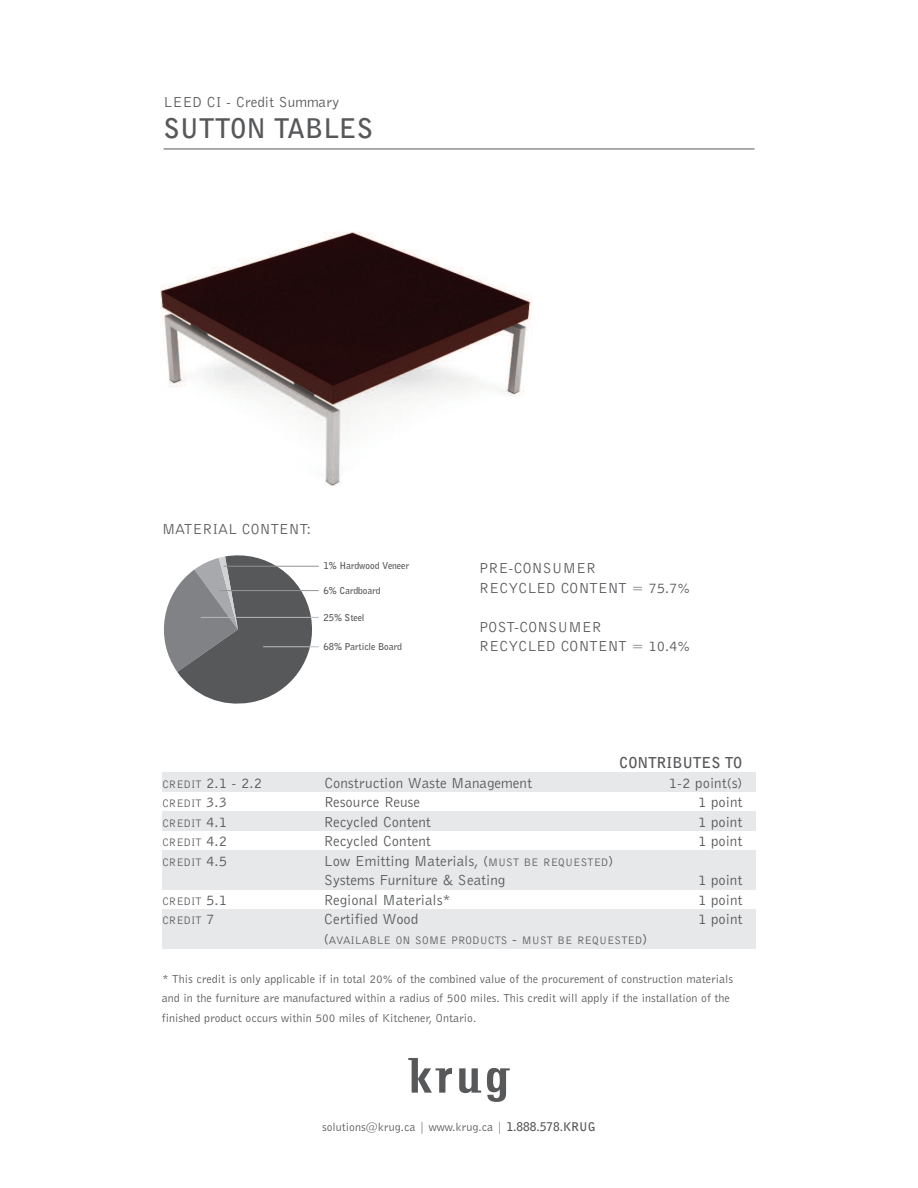
<style>
.page{position:relative;width:918px;height:1188px;background:#fff}
.page>*{position:absolute;margin:0;border:0;box-sizing:border-box;transform-origin:0 0}
.t1{font:700 27px "Bell Gothic BT";color:#57585a}
.t2{font:15px/19.5px "Bell Gothic BT";color:#57585a}
.t3{font:700 15px "Bell Gothic BT";color:#57585a}
.t4{font:12px/19.5px "Bell Gothic BT";color:#57585a}
.t5{font:11.25px "Bell Gothic BT";color:#57585a}
.t6{font:700 9.45px "Bell Gothic BT";color:#57585a}
.s1{font-size:11.25px}
.s2{font-size:15px}
.s3{font-weight:700}
</style>
<div class="page">
<svg style="left:408px;top:1058px;width:44px;height:35px"></svg>
<svg style="left:487px;top:1068px;width:23px;height:34px"></svg>
<svg style="left:459px;top:1068px;width:22px;height:25px"></svg>
<hr style="left:164px;top:149px;width:590px;height:1px;background:#57585a">
<img style="left:160px;top:232px;width:372px;height:254px">
<div style="left:162px;top:772px;width:594px;height:20px;background:#e7e8e9"></div>
<div style="left:162px;top:812px;width:594px;height:19px;background:#e7e8e9"></div>
<div style="left:162px;top:850px;width:594px;height:40px;background:#e7e8e9"></div>
<div style="left:162px;top:909px;width:594px;height:39px;background:#e7e8e9"></div>
<svg style="left:164px;top:555px;width:154px;height:149px"></svg>
<hr style="left:263px;top:647px;width:56px;height:1px;background:#bcbdc0">
<hr style="left:219px;top:590px;width:100px;height:1px;background:#939598">
<hr style="left:201px;top:617px;width:118px;height:1px;background:#b8b9bc">
<hr style="left:224px;top:566px;width:95px;height:1px;background:#919396">
<p class="t2" style="left:164px;top:93px;width:177px">LEED CI - Credit Summary</p>
<h1 class="t1" style="left:164px;top:118px;width:211px">SUTTON TABLES</h1>
<p class="t2" style="left:162px;top:520px;width:150px">MATERIAL CONTENT:</p>
<p class="t6" style="left:324px;top:562px;width:87px">1% Hardwood Veneer</p>
<p class="t6" style="left:324px;top:587px;width:59px">6% Cardboard</p>
<p class="t6" style="left:324px;top:614px;width:43px">25% Steel</p>
<p class="t6" style="left:324px;top:643px;width:80px">68% Particle Board</p>
<p class="t2" style="left:479px;top:559px;width:212px">PRE-CONSUMER<br>RECYCLED CONTENT = 75.7%</p>
<p class="t2" style="left:479px;top:618px;width:212px">POST-CONSUMER<br>RECYCLED CONTENT = 10.4%</p>
<p class="t3" style="left:619px;top:757px;width:125px">CONTRIBUTES TO</p>
<p class="t2" style="left:162px;top:774px;width:102px"><span class="s1">CREDIT</span> 2.1 - 2.2</p>
<p class="t2" style="left:324px;top:774px;width:210px">Construction Waste Management</p>
<p class="t2" style="left:669px;top:774px;width:75px">1-2 point(s)</p>
<p class="t5" style="left:162px;top:799px;width:67px">CREDIT <span class="s2">3.3</span></p>
<p class="t2" style="left:324px;top:793px;width:98px">Resource Reuse</p>
<p class="t2" style="left:698px;top:793px;width:46px">1 point</p>
<p class="t5" style="left:162px;top:819px;width:67px">CREDIT <span class="s2">4.1</span></p>
<p class="t2" style="left:324px;top:813px;width:108px">Recycled Content</p>
<p class="t2" style="left:698px;top:813px;width:46px">1 point</p>
<p class="t5" style="left:162px;top:838px;width:67px">CREDIT <span class="s2">4.2</span></p>
<p class="t2" style="left:324px;top:832px;width:108px">Recycled Content</p>
<p class="t2" style="left:698px;top:832px;width:46px">1 point</p>
<p class="t5" style="left:162px;top:858px;width:67px">CREDIT <span class="s2">4.5</span></p>
<p class="t2" style="left:324px;top:852px;width:291px">Low Emitting Materials, (<span class="s1">MUST BE REQUESTED</span>)<br>Systems Furniture &amp; Seating</p>
<p class="t2" style="left:698px;top:871px;width:46px">1 point</p>
<p class="t5" style="left:162px;top:897px;width:67px">CREDIT <span class="s2">5.1</span></p>
<p class="t2" style="left:324px;top:891px;width:128px">Regional Materials*</p>
<p class="t2" style="left:698px;top:891px;width:46px">1 point</p>
<p class="t5" style="left:162px;top:916px;width:54px">CREDIT <span class="s2">7</span></p>
<p class="t2" style="left:324px;top:910px;width:96px">Certified Wood</p>
<p class="t2" style="left:698px;top:910px;width:46px">1 point</p>
<p class="t5" style="left:324px;top:936px;width:325px"><span class="s2">(</span>AVAILABLE ON SOME PRODUCTS <span class="s2">-</span> MUST BE REQUESTED<span class="s2">)</span></p>
<p class="t4" style="left:162px;top:969px;width:573px">* This credit is only applicable if in total 20% of the combined value of the procurement of construction materials and in the furniture are manufactured within a radius of 500 miles. This credit will apply if the installation of the finished product occurs within 500 miles of Kitchener, Ontario.</p>
<p class="t4" style="left:322px;top:1118px;width:275px">solutions@krug.ca | www.krug.ca | <span class="s3">1.888.578.KRUG</span></p>
</div>
